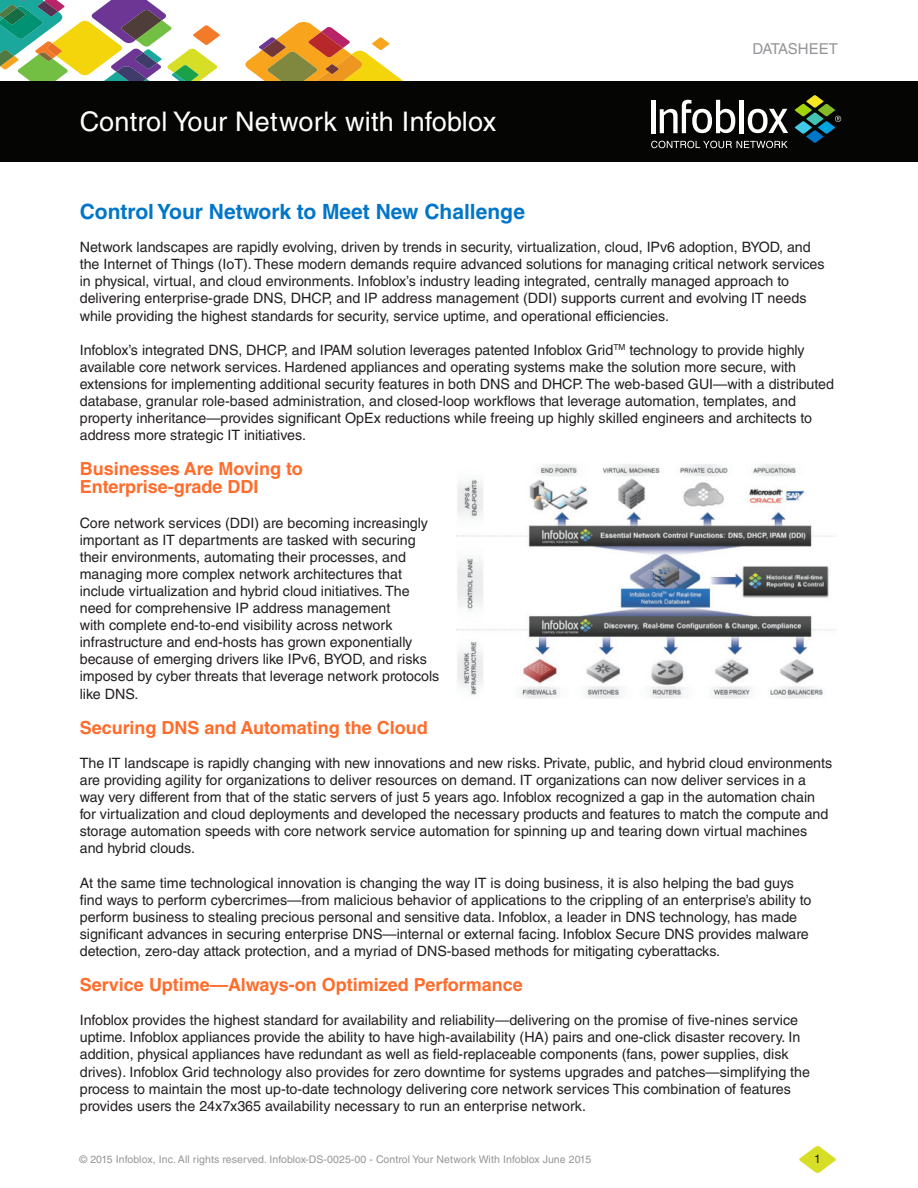
<style>
.page{position:relative;width:918px;height:1188px;background:#fff}
.page>*{position:absolute;margin:0;border:0;box-sizing:border-box;transform-origin:0 0}
.t1{font:27px "Helvetica LT Std";letter-spacing:.01em;color:#fff}
.t2{font:700 21px "Helvetica LT Std";color:#0076c8}
.t3{font:700 18px/18px "Helvetica LT Std";color:#ff6c2b}
.t4{font:15px "Helvetica LT Std";letter-spacing:-.01em;color:#939598}
.t5{font:14.25px/17.1px "Helvetica LT Std";color:#231f20}
.t6{font:12px "Helvetica LT Std";color:#231f20}
.t7{font:10.5px "Helvetica LT Std";letter-spacing:.01em;color:#969697}
</style>
<div class="page">
<svg style="left:0;top:0;width:220px;height:81px"></svg>
<svg style="left:245px;top:22px;width:158px;height:59px"></svg>
<div style="left:0;top:81px;width:918px;height:81px;background:#050504"></div>
<svg style="left:799px;top:1146px;width:37px;height:27px"></svg>
<hr style="left:740px;top:100px;width:4px;height:33px;background:#fff">
<hr style="left:651px;top:100px;width:4px;height:33px;background:#fff">
<svg style="left:660px;top:100px;width:75px;height:33px"></svg>
<svg style="left:748px;top:109px;width:40px;height:24px"></svg>
<svg style="left:651px;top:141px;width:137px;height:7px"></svg>
<svg style="left:795px;top:95px;width:46px;height:48px"></svg>
<img style="left:457px;top:464px;width:380px;height:235px">
<h1 class="t1" style="left:80px;top:106px;width:418px">Control Your Network with Infoblox</h1>
<p class="t4" style="left:752px;top:41px;width:87px">DATASHEET</p>
<p class="t2" style="left:80px;top:198px;width:447px">Control Your Network to Meet New Challenge</p>
<p class="t5" style="left:80px;top:239px;width:746px">Network landscapes are rapidly evolving, driven by trends in security, virtualization, cloud, IPv6 adoption, BYOD, and the Internet of Things (IoT). These modern demands require advanced solutions for managing critical network services in physical, virtual, and cloud environments. Infoblox’s industry leading integrated, centrally managed approach to delivering enterprise-grade DNS, DHCP, and IP address management (DDI) supports current and evolving IT needs while providing the highest standards for security, service uptime, and operational efficiencies.</p>
<p class="t5" style="left:80px;top:341px;width:756px">Infoblox’s integrated DNS, DHCP, and IPAM solution leverages patented Infoblox Grid<sup>TM</sup> technology to provide highly available core network services. Hardened appliances and operating systems make the solution more secure, with extensions for implementing additional security features in both DNS and DHCP. The web-based GUI—with a distributed database, granular role-based administration, and closed-loop workflows that leverage automation, templates, and property inheritance—provides significant OpEx reductions while freeing up highly skilled engineers and architects to address more strategic IT initiatives.</p>
<p class="t3" style="left:80px;top:460px;width:225px">Businesses Are Moving to<br>Enterprise-grade DDI</p>
<p class="t5" style="left:80px;top:514px;width:361px">Core network services (DDI) are becoming increasingly important as IT departments are tasked with securing their environments, automating their processes, and managing more complex network architectures that include virtualization and hybrid cloud initiatives. The need for comprehensive IP address management<br>with complete end-to-end visibility across network infrastructure and end-hosts has grown exponentially because of emerging drivers like IPv6, BYOD, and risks imposed by cyber threats that leverage network protocols like DNS.</p>
<p class="t3" style="left:80px;top:718px;width:349px">Securing DNS and Automating the Cloud</p>
<p class="t5" style="left:80px;top:754px;width:754px">The IT landscape is rapidly changing with new innovations and new risks. Private, public, and hybrid cloud environments are providing agility for organizations to deliver resources on demand. IT organizations can now deliver services in a way very different from that of the static servers of just 5 years ago. Infoblox recognized a gap in the automation chain for virtualization and cloud deployments and developed the necessary products and features to match the compute and storage automation speeds with core network service automation for spinning up and tearing down virtual machines and hybrid clouds.</p>
<p class="t5" style="left:80px;top:874px;width:733px">At the same time technological innovation is changing the way IT is doing business, it is also helping the bad guys find ways to perform cybercrimes—from malicious behavior of applications to the crippling of an enterprise’s ability to perform business to stealing precious personal and sensitive data. Infoblox, a leader in DNS technology, has made significant advances in securing enterprise DNS—internal or external facing. Infoblox Secure DNS provides malware detection, zero-day attack protection, and a myriad of DNS-based methods for mitigating cyberattacks.</p>
<p class="t3" style="left:80px;top:975px;width:444px">Service Uptime—Always-on Optimized Performance</p>
<p class="t5" style="left:80px;top:1012px;width:732px">Infoblox provides the highest standard for availability and reliability—delivering on the promise of five-nines service uptime. Infoblox appliances provide the ability to have high-availability (HA) pairs and one-click disaster recovery. In addition, physical appliances have redundant as well as field-replaceable components (fans, power supplies, disk drives). Infoblox Grid technology also provides for zero downtime for systems upgrades and patches—simplifying the process to maintain the most up-to-date technology delivering core network services This combination of features provides users the 24x7x365 availability necessary to run an enterprise network.</p>
<p class="t7" style="left:80px;top:1153px;width:513px">© 2015 Infoblox, Inc. All rights reserved. Infoblox-DS-0025-00 - Control Your Network With Infoblox June 2015</p>
<p class="t6" style="left:814px;top:1152px;width:8px">1</p>
</div>
